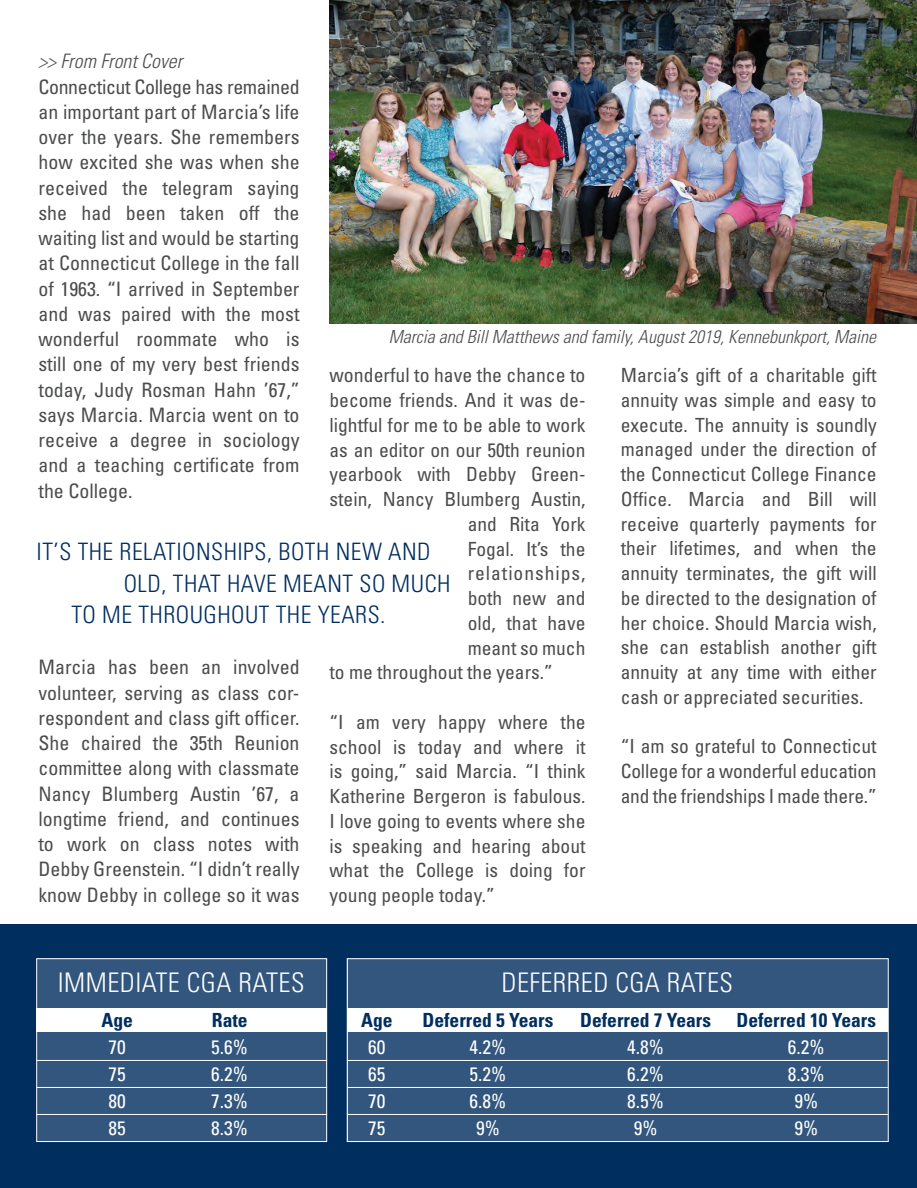
<style>
.page{position:relative;width:917px;height:1188px;background:#fff}
.page>*{position:absolute;margin:0;border:0;box-sizing:border-box;transform-origin:0 0}
.t1{font:300 condensed 27px "Univers LT Std";letter-spacing:.02em;color:#fff}
.t2{font:300 condensed 24px "Univers LT Std";letter-spacing:.02em;color:#002e5e}
.t3{font:condensed 19.95px/25.2px "Univers LT Std";color:#4b4c4d;text-align:justify}
.t4{font:italic 300 condensed 19.95px "Univers LT Std";color:#4b4c4d}
.t5{font:condensed 19.65px "Univers LT Std";color:#4b4c4d}
.t6{font:condensed 19.5px/24.8px "Univers LT Std";color:#4b4c4d;text-align:justify}
.t7{font:condensed 19.5px "Univers LT Std";color:#fff}
.t8{font:700 condensed 19.5px "Univers LT Std";color:#002e5e}
.t9{font:condensed 19.5px "Univers LT Std";letter-spacing:.05em;color:#4b4c4d}
.t10{font:italic 300 condensed 18px "Univers LT Std";color:#4b4c4d}
.s1{font-size:19.95px}
</style>
<div class="page">
<div style="left:0;top:924px;width:916px;height:264px;background:#002e5e"></div>
<div style="left:347px;top:958px;width:540px;height:184px;background:#32567d"></div>
<div style="left:37px;top:958px;width:289px;height:184px;background:#32567d"></div>
<div style="left:36px;top:1009px;width:291px;height:23px;background:#fff"></div>
<div style="left:347px;top:1009px;width:540px;height:23px;background:#fff"></div>
<div style="left:36px;top:958px;width:291px;height:184px;border:1px solid #fff"></div>
<div style="left:347px;top:958px;width:541px;height:184px;border:1px solid #fff"></div>
<img style="left:329px;top:0;width:587px;height:324px">
<hr style="left:36px;top:1060px;width:291px;height:1px;background:#fff">
<hr style="left:347px;top:1060px;width:540px;height:1px;background:#fff">
<hr style="left:36px;top:1087px;width:291px;height:1px;background:#fff">
<hr style="left:347px;top:1087px;width:540px;height:1px;background:#fff">
<hr style="left:36px;top:1114px;width:291px;height:1px;background:#fff">
<hr style="left:347px;top:1114px;width:540px;height:1px;background:#fff">
<p class="t4" style="left:38px;top:49px;width:145px">&gt;&gt; From Front Cover</p>
<p class="t3" style="left:38px;top:74px;width:262px">Connecticut College has remained an important part of Marcia’s life over the years. She remembers how excited she was when she received the telegram saying she had been taken off the waiting list and would be starting at Connecticut College in the fall of 1963. “I arrived in September and was paired with the most wonderful roommate who is still one of my very best friends today, Judy Rosman Hahn ’67,” says Marcia. Marcia went on to receive a degree in sociology and a teaching certificate from the College.</p>
<p class="t10" style="left:388px;top:326px;width:488px">Marcia and Bill Matthews and family, August 2019, Kennebunkport, Maine</p>
<p class="t6" style="left:620px;top:363px;width:257px">Marcia’s gift of a charitable gift annuity was simple and easy to execute. The annuity is soundly managed under the direction of the Connecticut College Finance Office. Marcia and Bill will receive quarterly payments for their lifetimes, and when the annuity terminates, the gift will be directed to the designation of her choice. Should Marcia wish, she can establish another gift annuity at any time with either cash or appreciated securities.</p>
<p class="t6" style="left:620px;top:734px;width:257px">“I am so grateful to Connecticut College for a wonderful education and the friendships I made there.”</p>
<p class="t5" style="left:329px;top:363px;width:257px"><span class="s1">won</span>derful to have the chance to</p>
<p class="t6" style="left:329px;top:388px;width:257px">become friends. And it was de-</p>
<p class="t6" style="left:329px;top:412px;width:257px">lightful for me to be able to work</p>
<p class="t6" style="left:329px;top:437px;width:257px">as an editor on our 50th reunion</p>
<p class="t6" style="left:329px;top:462px;width:257px">yearbook with Debby Green-</p>
<p class="t6" style="left:329px;top:487px;width:257px">stein, Nancy Blumberg Austin,</p>
<p class="t6" style="left:467px;top:511px;width:119px">and Rita York</p>
<p class="t6" style="left:467px;top:536px;width:119px">Fogal. It’s the</p>
<p class="t9" style="left:467px;top:561px;width:119px">relationships,</p>
<p class="t6" style="left:467px;top:586px;width:119px">both new and</p>
<p class="t6" style="left:467px;top:610px;width:119px">old, that have</p>
<p class="t6" style="left:467px;top:635px;width:119px">meant so much</p>
<p class="t6" style="left:329px;top:660px;width:225px">to me throughout the years.”</p>
<p class="t6" style="left:329px;top:709px;width:257px">“I am very happy where the school is today and where it is going,” said Marcia. “I think Katherine Bergeron is fabulous.<br>I love going to events where she is speaking and hearing about what the College is doing for young people today.”</p>
<p class="t2" style="left:37px;top:537px;width:395px">IT’S THE RELATIONSHIPS, BOTH NEW AND</p>
<p class="t2" style="left:124px;top:569px;width:328px">OLD, THAT HAVE MEANT SO MUCH</p>
<p class="t2" style="left:71px;top:600px;width:315px">TO ME THROUGHOUT THE YEARS.</p>
<p class="t3" style="left:38px;top:654px;width:262px">Marcia has been an involved volunteer, serving as class cor&shy;respondent and class gift officer.<br>She chaired the 35th Reunion committee along with classmate Nancy Blumberg Austin ’67, a longtime friend, and continues to work on class notes with Debby Greenstein. “I didn’t really know Debby in college so it was</p>
<h1 class="t1" style="left:58px;top:967px;width:248px">IMMEDIATE CGA RATES</h1>
<p class="t8" style="left:101px;top:1008px;width:33px">Age</p>
<p class="t8" style="left:212px;top:1008px;width:37px">Rate</p>
<p class="t7" style="left:108px;top:1034px;width:19px">70</p>
<p class="t7" style="left:211px;top:1034px;width:38px">5.6%</p>
<p class="t7" style="left:108px;top:1061px;width:19px">75</p>
<p class="t7" style="left:211px;top:1061px;width:38px">6.2%</p>
<p class="t7" style="left:108px;top:1088px;width:19px">80</p>
<p class="t7" style="left:211px;top:1088px;width:38px">7.3%</p>
<p class="t7" style="left:108px;top:1115px;width:19px">85</p>
<p class="t7" style="left:211px;top:1115px;width:38px">8.3%</p>
<h1 class="t1" style="left:501px;top:967px;width:233px">DEFERRED CGA RATES</h1>
<p class="t8" style="left:361px;top:1008px;width:33px">Age</p>
<p class="t8" style="left:422px;top:1008px;width:132px">Deferred 5 Years</p>
<p class="t8" style="left:580px;top:1008px;width:132px">Deferred 7 Years</p>
<p class="t8" style="left:736px;top:1008px;width:141px">Deferred 10 Years</p>
<p class="t7" style="left:368px;top:1035px;width:19px">60</p>
<p class="t7" style="left:469px;top:1035px;width:38px">4.2%</p>
<p class="t7" style="left:627px;top:1035px;width:38px">4.8%</p>
<p class="t7" style="left:787px;top:1035px;width:38px">6.2%</p>
<p class="t7" style="left:368px;top:1062px;width:19px">65</p>
<p class="t7" style="left:469px;top:1062px;width:38px">5.2%</p>
<p class="t7" style="left:627px;top:1062px;width:38px">6.2%</p>
<p class="t7" style="left:787px;top:1062px;width:38px">8.3%</p>
<p class="t7" style="left:368px;top:1089px;width:19px">70</p>
<p class="t7" style="left:469px;top:1089px;width:38px">6.8%</p>
<p class="t7" style="left:627px;top:1089px;width:38px">8.5%</p>
<p class="t7" style="left:794px;top:1089px;width:25px">9%</p>
<p class="t7" style="left:368px;top:1116px;width:19px">75</p>
<p class="t7" style="left:476px;top:1116px;width:25px">9%</p>
<p class="t7" style="left:633px;top:1116px;width:25px">9%</p>
<p class="t7" style="left:794px;top:1116px;width:25px">9%</p>
</div>
